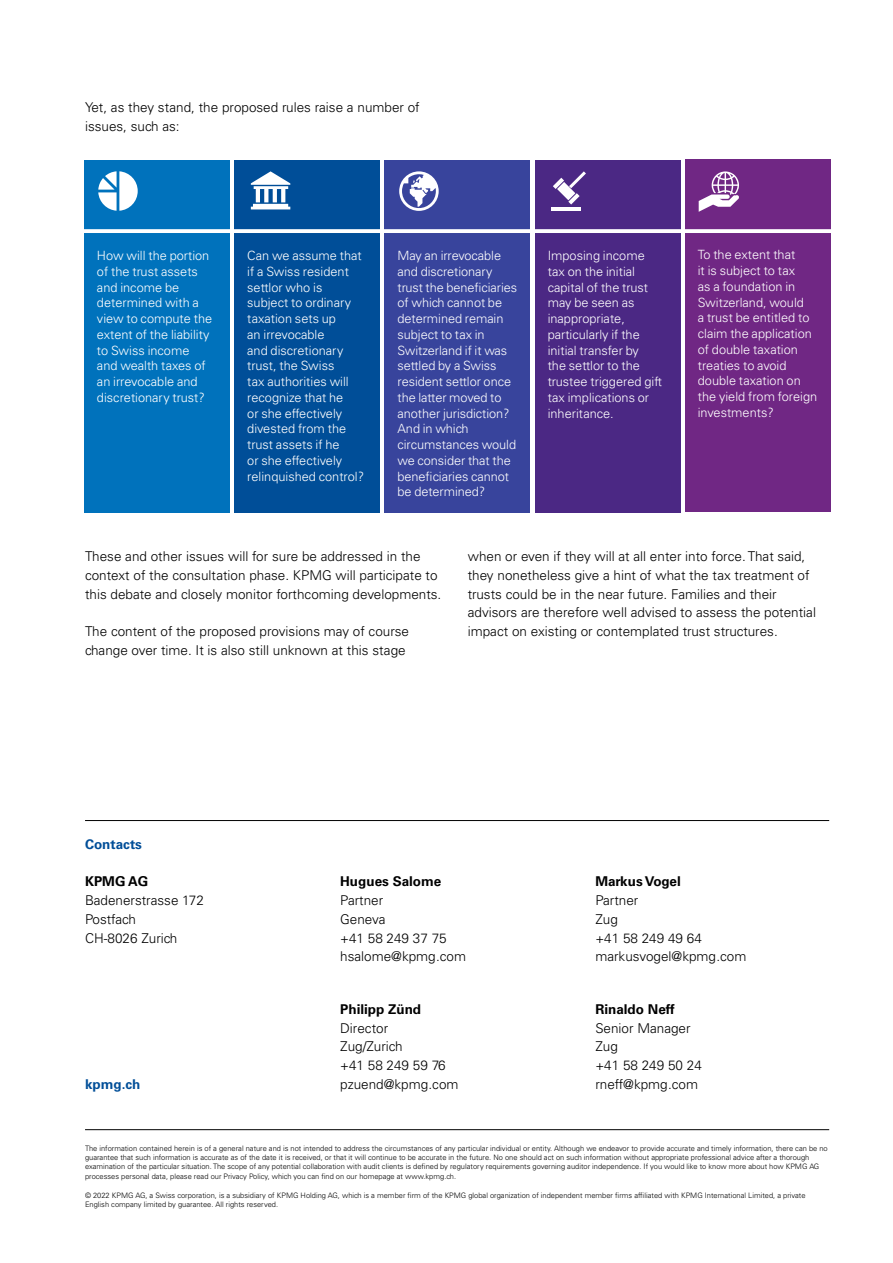
<style>
.page{position:relative;width:893px;height:1263px;background:#fff}
.page>*{position:absolute;margin:0;border:0;box-sizing:border-box;transform-origin:0 0}
.t1{font:300 13.5px/18.8px "Univers LT Std";color:#000}
.t2{font:700 13.5px "Univers LT Std";color:#000}
.t3{font:700 13.5px "Univers LT Std";color:#004e98}
.t4{font:300 12.75px/15.8px "Univers LT Std";color:#fff}
.t5{font:300 7.5px/9.3px "Univers LT Std";color:#000}
</style>
<div class="page">
<hr style="left:85px;top:820px;width:744px;height:1px;background:#000">
<hr style="left:85px;top:1129px;width:744px;height:1px;background:#000">
<div style="left:84px;top:160px;width:145px;height:352px;background:#0072bc"></div>
<svg style="left:98px;top:171px;width:40px;height:40px"></svg>
<div style="left:234px;top:160px;width:146px;height:352px;background:#004e98"></div>
<div style="left:385px;top:160px;width:145px;height:352px;background:#38449c"></div>
<div style="left:535px;top:160px;width:145px;height:352px;background:#4b2884"></div>
<div style="left:685px;top:159px;width:145px;height:353px;background:#702784"></div>
<svg style="left:84px;top:229px;width:747px;height:4px;background:#f6f6fa"></svg>
<svg style="left:251px;top:171px;width:39px;height:38px"></svg>
<svg style="left:399px;top:171px;width:40px;height:40px"></svg>
<hr style="left:551px;top:207px;width:30px;height:4px;background:#fff">
<svg style="left:553px;top:171px;width:33px;height:33px"></svg>
<svg style="left:699px;top:171px;width:40px;height:41px"></svg>
<p class="t1" style="left:85px;top:98px;width:336px">Yet, as they stand, the proposed rules raise a number of issues, such as:</p>
<p class="t4" style="left:97px;top:248px;width:117px">How will the portion of the trust assets and income be determined with a view to compute the extent of the liability to Swiss income and wealth taxes of an irrevocable and discretionary trust?</p>
<p class="t4" style="left:247px;top:248px;width:118px">Can we assume that if a Swiss resident settlor who is subject to ordinary taxation sets up<br>an irrevocable<br>and discretionary trust, the Swiss<br>tax authorities will recognize that he<br>or she effectively divested from the trust assets if he<br>or she effectively relinquished control?</p>
<p class="t4" style="left:398px;top:248px;width:121px">May an irrevocable and discretionary trust the beneficiaries of which cannot be determined remain subject to tax in<br>Switzerland if it was settled by a Swiss resident settlor once the latter moved to another jurisdiction?<br>And in which circumstances would we consider that the beneficiaries cannot be determined?</p>
<p class="t4" style="left:548px;top:248px;width:116px">Imposing income tax on the initial capital of the trust may be seen as inappropriate, particularly if the initial transfer by<br>the settlor to the trustee triggered gift tax implications or inheritance.</p>
<p class="t4" style="left:698px;top:247px;width:121px">To the extent that<br>it is subject to tax<br>as a foundation in<br>Switzerland, would<br>a trust be entitled to claim the application of double taxation treaties to avoid double taxation on the yield from foreign investments?</p>
<p class="t1" style="left:85px;top:547px;width:358px">These and other issues will for sure be addressed in the context of the consultation phase. KPMG will participate to this debate and closely monitor forthcoming developments.</p>
<p class="t1" style="left:85px;top:622px;width:326px">The content of the proposed provisions may of course change over time. It is also still unknown at this stage</p>
<p class="t1" style="left:468px;top:547px;width:350px">when or even if they will at all enter into force. That said, they nonetheless give a hint of what the tax treatment of trusts could be in the near future. Families and their advisors are therefore well advised to assess the potential impact on existing or contemplated trust structures.</p>
<p class="t3" style="left:85px;top:836px;width:59px">Contacts</p>
<p class="t2" style="left:85px;top:874px;width:65px">KPMG AG</p>
<p class="t1" style="left:85px;top:891px;width:120px">Badenerstrasse 172<br>Postfach<br>CH-8026 Zurich</p>
<p class="t3" style="left:85px;top:1076px;width:57px">kpmg.ch</p>
<p class="t2" style="left:340px;top:874px;width:103px">Hugues Salome</p>
<p class="t1" style="left:340px;top:891px;width:127px">Partner<br>Geneva<br>+41 58 249 37 75 hsalome@kpmg.com</p>
<p class="t2" style="left:340px;top:1001px;width:82px">Philipp Zünd</p>
<p class="t1" style="left:340px;top:1018px;width:120px">Director<br>Zug/Zurich<br>+41 58 249 59 76 pzuend@kpmg.com</p>
<p class="t2" style="left:595px;top:874px;width:87px">Markus Vogel</p>
<p class="t1" style="left:595px;top:891px;width:153px">Partner<br>Zug<br>+41 58 249 49 64 markusvogel@kpmg.com</p>
<p class="t2" style="left:595px;top:1001px;width:81px">Rinaldo Neff</p>
<p class="t1" style="left:595px;top:1018px;width:108px">Senior Manager<br>Zug<br>+41 58 249 50 24 rneff@kpmg.com</p>
<p class="t5" style="left:85px;top:1143px;width:744px">The information contained herein is of a general nature and is not intended to address the circumstances of any particular individual or entity. Although we endeavor to provide accurate and timely information, there can be no guarantee that such information is accurate as of the date it is received, or that it will continue to be accurate in the future. No one should act on such information without appropriate professional advice after a thorough examination of the particular situation. The scope of any potential collaboration with audit clients is defined by regulatory requirements governing auditor independence. If you would like to know more about how KPMG AG processes personal data, please read our Privacy Policy, which you can find on our homepage at www.kpmg.ch.</p>
<p class="t5" style="left:85px;top:1190px;width:722px">© 2022 KPMG AG, a Swiss corporation, is a subsidiary of KPMG Holding AG, which is a member firm of the KPMG global organization of independent member firms affiliated with KPMG International Limited, a private<br>English company limited by guarantee. All rights reserved.</p>
</div>
